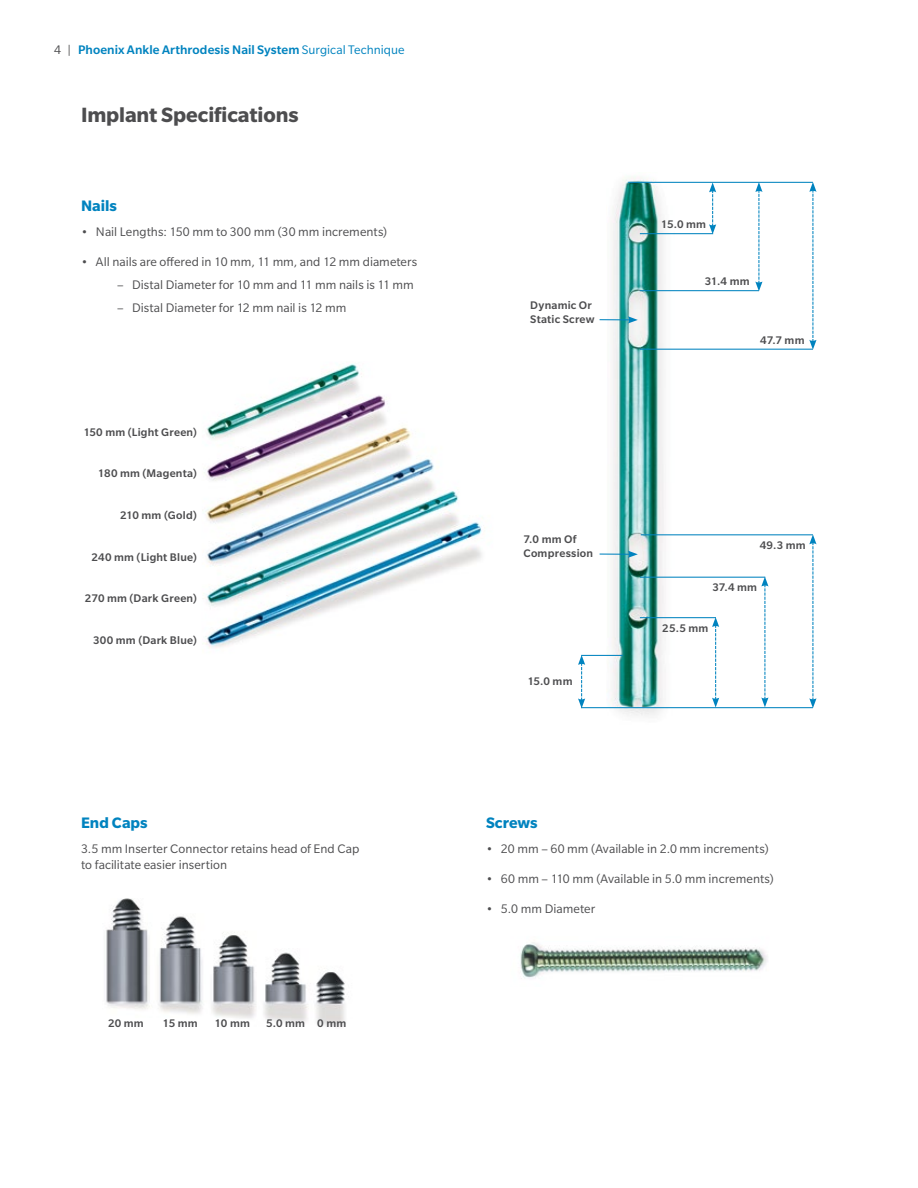
<style>
.page{position:relative;width:918px;height:1188px;background:#fff}
.page>*{position:absolute;margin:0;border:0;box-sizing:border-box;transform-origin:0 0}
.t1{font:700 22.5px "Slate Pro";letter-spacing:-.005em;color:#4d4d4f}
.t2{font:700 16.5px "Slate Pro";color:#0083bf}
.t3{font:13.5px/16.5px "Slate Pro";color:#4d4d4f}
.t4{font:500 13.5px "Slate Pro";letter-spacing:.005em;color:#0083bf}
.t5{font:500 12px/13.5px "Slate Pro";letter-spacing:.02em;color:#4d4d4f}
.s1{font-weight:400;color:#4d4d4f}
.s2{font-weight:400}
</style>
<div class="page">
<img style="left:106px;top:899px;width:239px;height:128px">
<img style="left:607px;top:176px;width:104px;height:540px">
<hr style="left:628px;top:182px;width:185px;height:1px;background:#0083bf">
<hr style="left:640px;top:233px;width:73px;height:1px;background:#0083bf">
<svg style="left:709px;top:182px;width:7px;height:52px"></svg>
<hr style="left:640px;top:290px;width:119px;height:1px;background:#0083bf">
<hr style="left:600px;top:319px;width:30px;height:1px;background:#0083bf">
<svg style="left:628px;top:316px;width:10px;height:7px"></svg>
<svg style="left:755px;top:182px;width:8px;height:109px"></svg>
<hr style="left:640px;top:349px;width:173px;height:1px;background:#0083bf">
<svg style="left:809px;top:182px;width:8px;height:168px"></svg>
<hr style="left:641px;top:534px;width:172px;height:1px;background:#0083bf">
<hr style="left:640px;top:617px;width:76px;height:1px;background:#0083bf">
<svg style="left:712px;top:617px;width:7px;height:90px"></svg>
<hr style="left:640px;top:577px;width:125px;height:1px;background:#0083bf">
<svg style="left:761px;top:577px;width:8px;height:130px"></svg>
<hr style="left:581px;top:707px;width:232px;height:1px;background:#0083bf">
<svg style="left:809px;top:534px;width:8px;height:174px"></svg>
<hr style="left:581px;top:655px;width:42px;height:1px;background:#0083bf">
<svg style="left:578px;top:655px;width:7px;height:53px"></svg>
<hr style="left:600px;top:554px;width:30px;height:1px;background:#0083bf">
<svg style="left:628px;top:551px;width:10px;height:7px"></svg>
<img style="left:204px;top:363px;width:278px;height:285px">
<img style="left:520px;top:942px;width:247px;height:36px">
<p class="t4" style="left:54px;top:42px;width:352px"><span class="s1">4 |</span> Phoenix Ankle Arthrodesis Nail System <span class="s2">Surgical Technique</span></p>
<h1 class="t1" style="left:81px;top:102px;width:219px">Implant Specifications</h1>
<p class="t2" style="left:81px;top:197px;width:37px">Nails</p>
<p class="t3" style="left:81px;top:223px;width:308px">• Nail Lengths: 150 mm to 300 mm (30 mm increments)</p>
<p class="t3" style="left:81px;top:253px;width:338px">• All nails are offered in 10 mm, 11 mm, and 12 mm diameters</p>
<p class="t3" style="left:117px;top:277px;width:298px">– Distal Diameter for 10 mm and 11 mm nails is 11 mm</p>
<p class="t3" style="left:117px;top:300px;width:231px">– Distal Diameter for 12 mm nail is 12 mm</p>
<p class="t5" style="left:83px;top:425px;width:115px">150 mm (Light Green)</p>
<p class="t5" style="left:98px;top:467px;width:101px">180 mm (Magenta)</p>
<p class="t5" style="left:120px;top:508px;width:78px">210 mm (Gold)</p>
<p class="t5" style="left:91px;top:550px;width:107px">240 mm (Light Blue)</p>
<p class="t5" style="left:85px;top:592px;width:114px">270 mm (Dark Green)</p>
<p class="t5" style="left:93px;top:633px;width:105px">300 mm (Dark Blue)</p>
<p class="t2" style="left:81px;top:814px;width:68px">End Caps</p>
<p class="t3" style="left:81px;top:840px;width:280px">3.5 mm Inserter Connector retains head of End Cap to facilitate easier insertion</p>
<p class="t5" style="left:108px;top:1016px;width:37px">20 mm</p>
<p class="t5" style="left:163px;top:1016px;width:37px">15 mm</p>
<p class="t5" style="left:215px;top:1016px;width:37px">10 mm</p>
<p class="t5" style="left:266px;top:1016px;width:82px">5.0 mm 0 mm</p>
<p class="t5" style="left:661px;top:218px;width:47px">15.0 mm</p>
<p class="t5" style="left:530px;top:298px;width:66px">Dynamic Or<br>Static Screw</p>
<p class="t5" style="left:705px;top:275px;width:46px">31.4 mm</p>
<p class="t5" style="left:760px;top:333px;width:46px">47.7 mm</p>
<p class="t5" style="left:524px;top:533px;width:71px">7.0 mm Of<br>Compression</p>
<p class="t5" style="left:527px;top:675px;width:47px">15.0 mm</p>
<p class="t5" style="left:760px;top:539px;width:47px">49.3 mm</p>
<p class="t5" style="left:712px;top:580px;width:46px">37.4 mm</p>
<p class="t5" style="left:662px;top:621px;width:48px">25.5 mm</p>
<p class="t2" style="left:486px;top:814px;width:53px">Screws</p>
<p class="t3" style="left:486px;top:840px;width:284px">• 20 mm – 60 mm (Available in 2.0 mm increments)</p>
<p class="t3" style="left:486px;top:870px;width:289px">• 60 mm – 110 mm (Available in 5.0 mm increments)</p>
<p class="t3" style="left:486px;top:900px;width:111px">• 5.0 mm Diameter</p>
</div>
